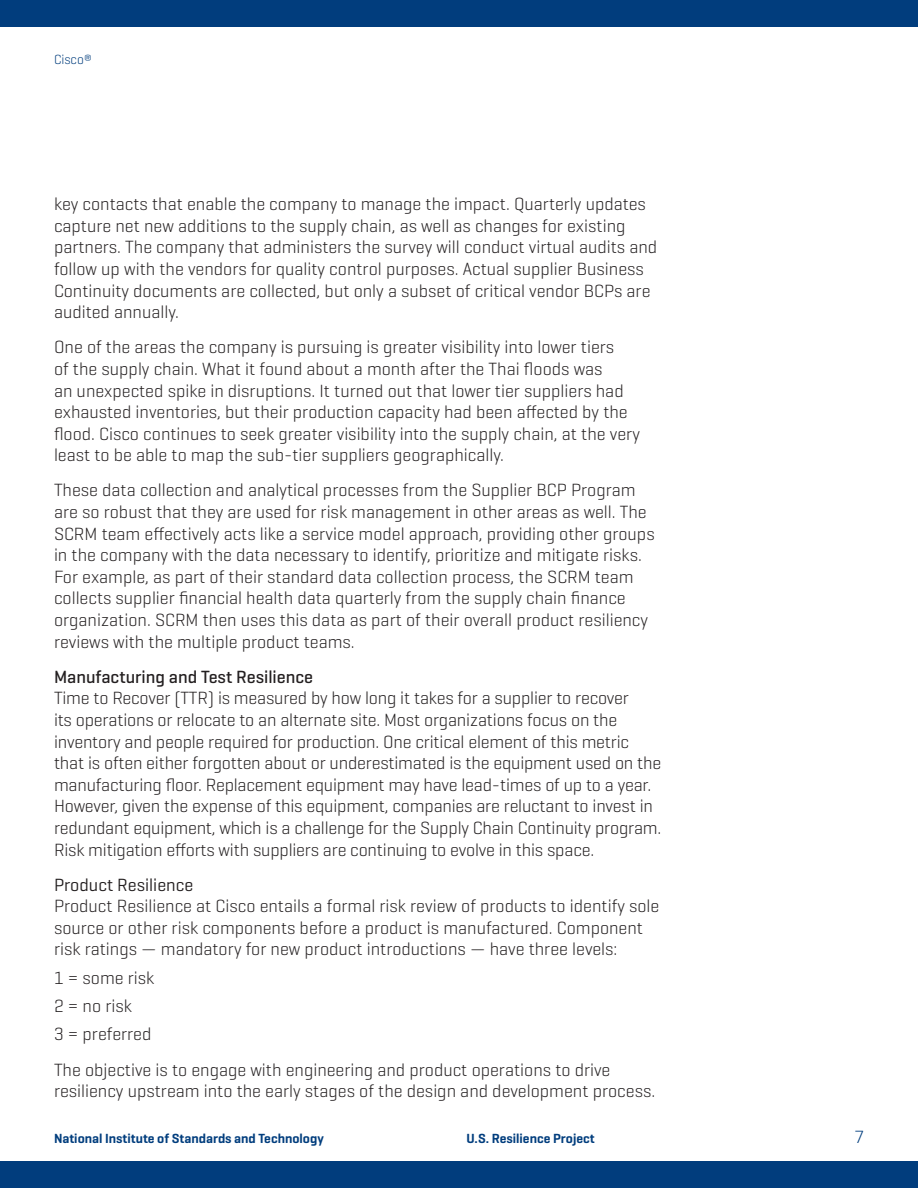
<style>
.page{position:relative;width:918px;height:1188px;background:#fff}
.page>*{position:absolute;margin:0;border:0;box-sizing:border-box;transform-origin:0 0}
.Body_text{font:300 18px/21.6px "Geogrotesque";color:#231f20}
.Bullets{font:300 18px "Geogrotesque";color:#231f20}
.t1{font:300 18px "Geogrotesque";color:#013d7d}
.t2{font:600 13.5px "Geogrotesque";color:#013d7d}
.t3{font:300 13.5px "Geogrotesque";color:#013d7d}
.s1{font-weight:500}
.s2{font-weight:400}
</style>
<div class="page">
<div style="left:0;top:1161px;width:918px;height:27px;background:#013d7d"></div>
<div style="left:0;top:0;width:918px;height:27px;background:#013d7d"></div>
<p class="t3" style="left:54px;top:51px;width:40px">Cisco®</p>
<p class="Body_text" style="left:54px;top:193px;width:605px">key contacts that enable the company to manage the impact. Quarterly updates capture net new additions to the supply chain, as well as changes for existing partners. The company that administers the survey will conduct virtual audits and follow up with the vendors for quality control purposes. Actual supplier Business Continuity documents are collected, but only a subset of critical vendor BCPs are audited annually.</p>
<p class="Body_text" style="left:54px;top:336px;width:588px">One of the areas the company is pursuing is greater visibility into lower tiers<br>of the supply chain. What it found about a month after the Thai floods was<br>an unexpected spike in disruptions. It turned out that lower tier suppliers had exhausted inventories, but their production capacity had been affected by the flood. Cisco continues to seek greater visibility into the supply chain, at the very least to be able to map the sub-tier suppliers geographically.</p>
<p class="Body_text" style="left:54px;top:479px;width:602px">These data collection and analytical processes from the Supplier BCP Program are so robust that they are used for risk management in other areas as well. The SCRM team effectively acts like a service model approach, providing other groups in the company with the data necessary to identify, prioritize and mitigate risks.<br>For example, as part of their standard data collection process, the SCRM team collects supplier financial health data quarterly from the supply chain finance organization. SCRM then uses this data as part of their overall product resiliency reviews with the multiple product teams.</p>
<p class="Body_text" style="left:54px;top:665px;width:609px"><span class="s1">Manufacturing and Test Resilience<br></span>Time to Recover (TTR) is measured by how long it takes for a supplier to recover<br>its operations or relocate to an alternate site. Most organizations focus on the inventory and people required for production. One critical element of this metric that is often either forgotten about or underestimated is the equipment used on the manufacturing floor. Replacement equipment may have lead-times of up to a year.<br>However, given the expense of this equipment, companies are reluctant to invest in redundant equipment, which is a challenge for the Supply Chain Continuity program.<br>Risk mitigation efforts with suppliers are continuing to evolve in this space.</p>
<p class="Body_text" style="left:54px;top:873px;width:607px"><span class="s2">Product Resilience<br></span>Product Resilience at Cisco entails a formal risk review of products to identify sole source or other risk components before a product is manufactured. Component risk ratings — mandatory for new product introductions — have three levels:</p>
<p class="Bullets" style="left:54px;top:966px;width:102px">1 = some risk</p>
<p class="Bullets" style="left:54px;top:995px;width:79px">2 = no risk</p>
<p class="Bullets" style="left:54px;top:1023px;width:99px">3 = preferred</p>
<p class="Body_text" style="left:54px;top:1058px;width:603px">The objective is to engage with engineering and product operations to drive resiliency upstream into the early stages of the design and development process.</p>
<p class="t2" style="left:54px;top:1130px;width:271px">National Institute of Standards and Technology</p>
<p class="t2" style="left:467px;top:1130px;width:130px">U.S. Resilience Project</p>
<p class="t1" style="left:854px;top:1126px;width:11px">7</p>
</div>
